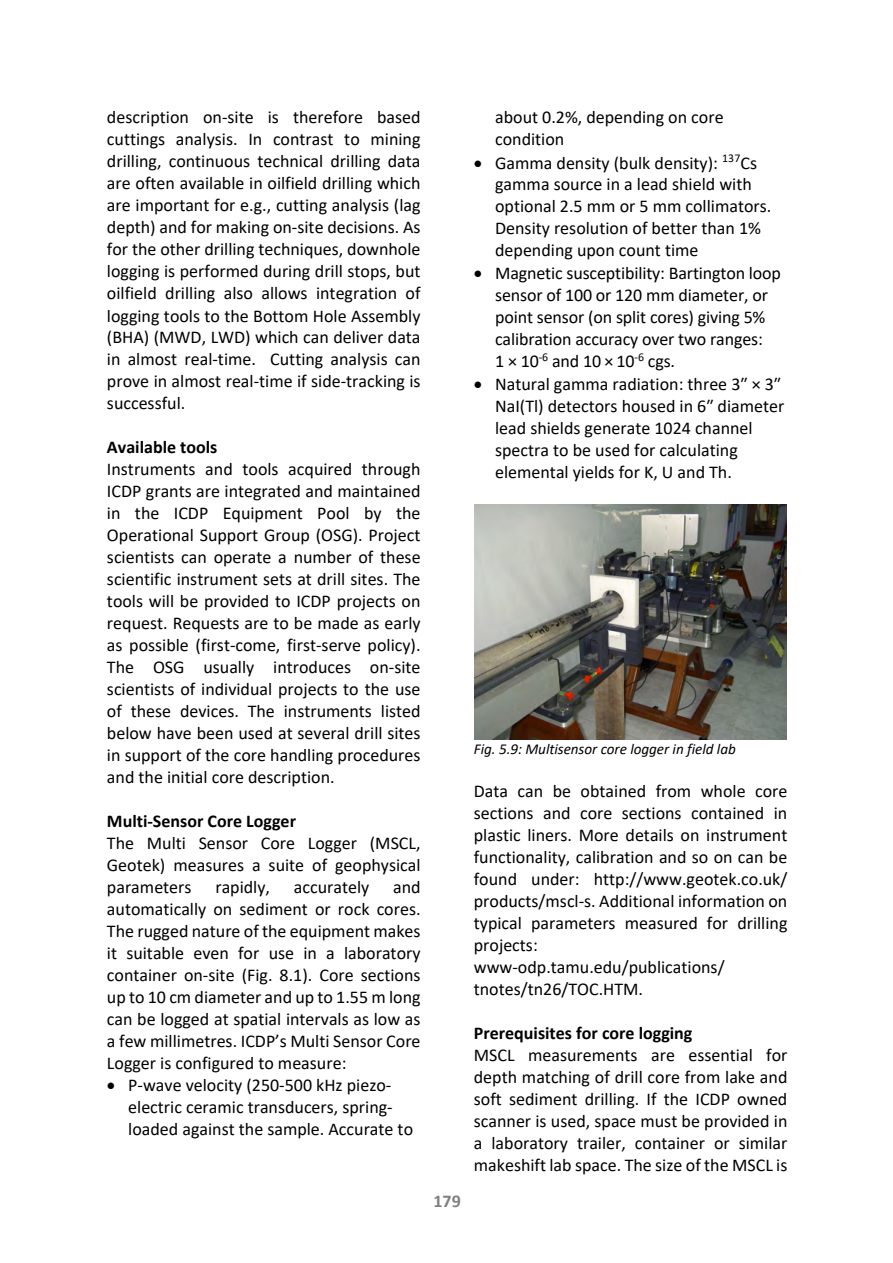
<style>
.page{position:relative;width:893px;height:1263px;background:#fff}
.page>*{position:absolute;margin:0;border:0;box-sizing:border-box;transform-origin:0 0}
.t1{font:18px/21.9px "Calibri";color:#000}
.t2{font:700 18px "Calibri";color:#000}
.t3{font:700 18px "Calibri";color:#808080}
.t4{font:italic 15.15px "Calibri";letter-spacing:-.005em;color:#000}
</style>
<div class="page">
<img style="left:474px;top:505px;width:312px;height:234px">
<p class="t1" style="left:107px;top:106px;width:315px;text-align:justify">description on-site is therefore based cuttings analysis. In contrast to mining drilling, continuous technical drilling data are often available in oilfield drilling which are important for e.g., cutting analysis (lag depth) and for making on-site decisions. As for the other drilling techniques, downhole logging is performed during drill stops, but oilfield drilling also allows integration of logging tools to the Bottom Hole Assembly (BHA) (MWD, LWD) which can deliver data in almost real-time. Cutting analysis can prove in almost real-time if side-tracking is successful.</p>
<p class="t2" style="left:107px;top:436px;width:112px">Available tools</p>
<p class="t1" style="left:107px;top:458px;width:315px;text-align:justify">Instruments and tools acquired through ICDP grants are integrated and maintained in the ICDP Equipment Pool by the Operational Support Group (OSG). Project scientists can operate a number of these scientific instrument sets at drill sites. The tools will be provided to ICDP projects on request. Requests are to be made as early as possible (first-come, first-serve policy).<br>The OSG usually introduces on-site scientists of individual projects to the use of these devices. The instruments listed below have been used at several drill sites in support of the core handling procedures and the initial core description.</p>
<p class="t2" style="left:107px;top:809px;width:191px">Multi-Sensor Core Logger</p>
<p class="t1" style="left:107px;top:831px;width:315px;text-align:justify">The Multi Sensor Core Logger (MSCL, Geotek) measures a suite of geophysical parameters</p>
<p class="t1" style="left:215px;top:875px;width:56px">rapidly,</p>
<p class="t1" style="left:294px;top:875px;width:77px">accurately</p>
<p class="t1" style="left:107px;top:875px;width:315px;text-align:justify;text-indent:286px">and automatically on sediment or rock cores.<br>The rugged nature of the equipment makes it suitable even for use in a laboratory container on-site (Fig. 8.1). Core sections up to 10 cm diameter and up to 1.55 m long can be logged at spatial intervals as low as a few millimetres. ICDP’s Multi Sensor Core Logger is configured to measure:</p>
<p class="t1" style="left:128px;top:1074px;width:286px;text-indent:-21px">• P-wave velocity (250-500 kHz piezo&shy;electric ceramic transducers, spring&shy;loaded against the sample. Accurate to</p>
<p class="t1" style="left:495px;top:106px;width:230px">about 0.2%, depending on core condition</p>
<p class="t1" style="left:495px;top:151px;width:278px;text-indent:-21px">• Gamma density (bulk density): <sup>137</sup>Cs gamma source in a lead shield with optional 2.5 mm or 5 mm collimators.<br>Density resolution of better than 1% depending upon count time</p>
<p class="t1" style="left:495px;top:262px;width:287px;text-indent:-21px">• Magnetic susceptibility: Bartington loop sensor of 100 or 120 mm diameter, or point sensor (on split cores) giving 5% calibration accuracy over two ranges:<br>1 × 10<sup>-6</sup> and 10 × 10<sup>-6</sup> cgs.</p>
<p class="t1" style="left:495px;top:373px;width:291px;text-indent:-21px">• Natural gamma radiation: three 3ʺ × 3ʺ NaI(Tl) detectors housed in 6ʺ diameter lead shields generate 1024 channel spectra to be used for calculating elemental yields for K, U and Th.</p>
<p class="t3" style="left:433px;top:1189px;width:29px">179</p>
<p class="t4" style="left:474px;top:739px;width:263px">Fig. 5.9: Multisensor core logger in field lab</p>
<p class="t1" style="left:474px;top:780px;width:315px">Data can be obtained from whole core sections and core sections contained in plastic liners. More details on instrument functionality, calibration and so on can be found under: http://www.geotek.co.uk/ products/mscl-s. Additional information on typical parameters measured for drilling projects: www-odp.tamu.edu/publications/ tnotes/tn26/TOC.HTM.</p>
<p class="t2" style="left:474px;top:1021px;width:220px">Prerequisites for core logging</p>
<p class="t1" style="left:474px;top:1043px;width:315px;text-align:justify">MSCL measurements are essential for depth matching of drill core from lake and soft sediment drilling. If the ICDP owned scanner is used, space must be provided in a laboratory trailer, container or similar makeshift lab space. The size of the MSCL is</p>
</div>
